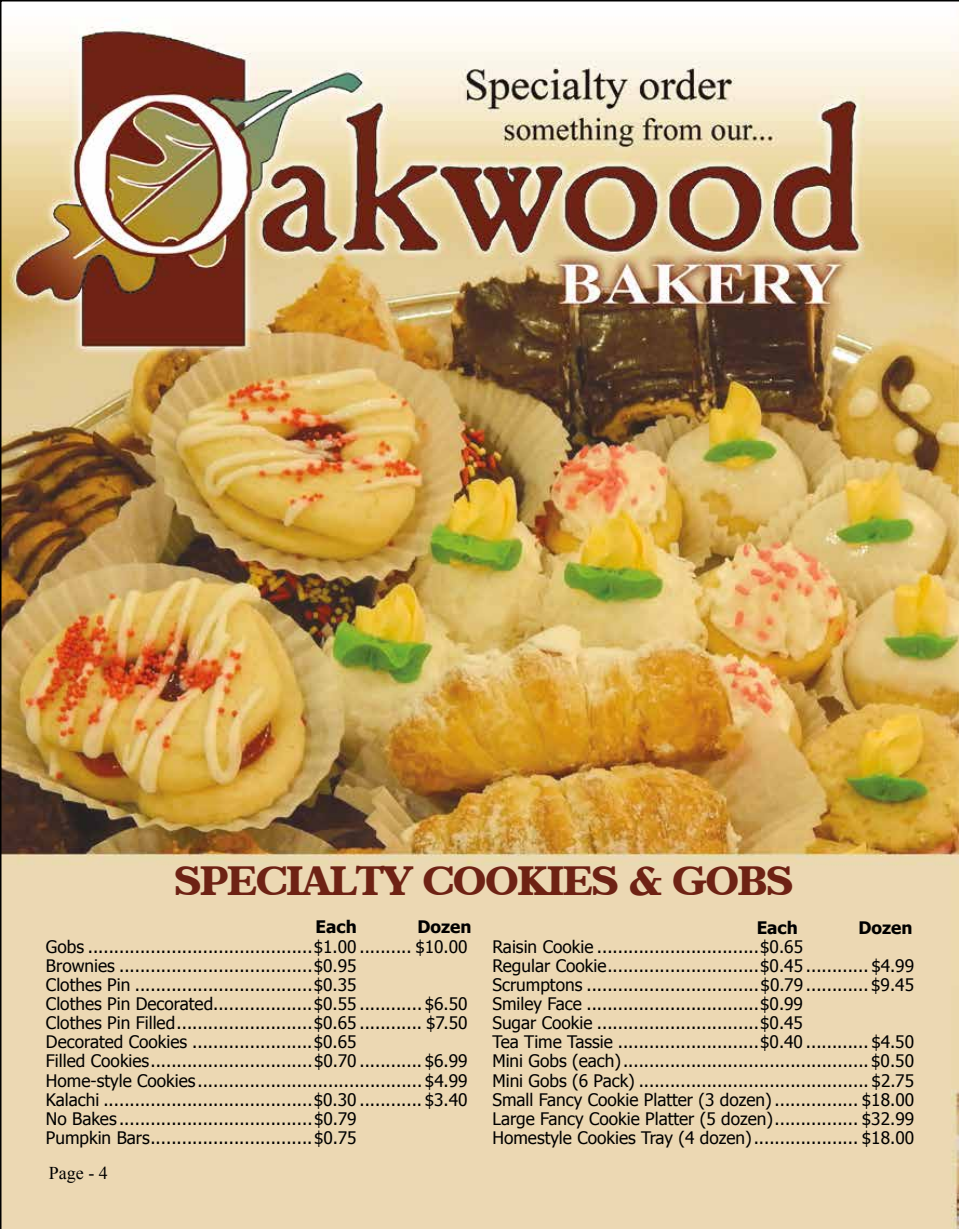
<style>
.page{position:relative;width:959px;height:1229px;background:#fff}
.page>*{position:absolute;margin:0;border:0;box-sizing:border-box;transform-origin:0 0}
.t1{font:39px "Agonic Display S Si";color:#6e2214}
.t2{font:18px "Times New Roman";color:#000}
.t3{font:17.25px/19.2px "Tahoma";color:#000}
.t4{font:700 17.25px "Tahoma";color:#000}
</style>
<div class="page">
<img style="left:0;top:0;width:958px;height:1228px">
<h1 class="t1" style="left:175px;top:862px;width:618px">SPECIALTY COOKIES &amp; GOBS</h1>
<p class="t4" style="left:315px;top:915px;width:43px">Each</p>
<p class="t4" style="left:417px;top:915px;width:56px">Dozen</p>
<p class="t3" style="left:46px;top:936px;width:423px">Gobs ...........................................$1.00 .......... $10.00<br>Brownies .....................................$0.95<br>Clothes Pin ..................................$0.35<br>Clothes Pin Decorated...................$0.55 ............ $6.50<br>Clothes Pin Filled..........................$0.65 ............ $7.50<br>Decorated Cookies .......................$0.65<br>Filled Cookies...............................$0.70 ............ $6.99<br>Home-style Cookies........................................... $4.99<br>Kalachi ........................................$0.30 ............ $3.40<br>No Bakes .....................................$0.79<br>Pumpkin Bars...............................$0.75</p>
<p class="t2" style="left:49px;top:1160px;width:60px">Page - 4</p>
<p class="t4" style="left:756px;top:915px;width:43px">Each</p>
<p class="t4" style="left:858px;top:915px;width:56px">Dozen</p>
<p class="t3" style="left:492px;top:936px;width:423px">Raisin Cookie ...............................$0.65<br>Regular Cookie.............................$0.45 ............ $4.99<br>Scrumptons .................................$0.79 ............ $9.45<br>Smiley Face .................................$0.99<br>Sugar Cookie ...............................$0.45<br>Tea Time Tassie ...........................$0.40 ............ $4.50<br>Mini Gobs (each)............................................... $0.50<br>Mini Gobs (6 Pack) ............................................ $2.75<br>Small Fancy Cookie Platter (3 dozen) ................ $18.00<br>Large Fancy Cookie Platter (5 dozen)................ $32.99<br>Homestyle Cookies Tray (4 dozen).................... $18.00</p>
</div>
